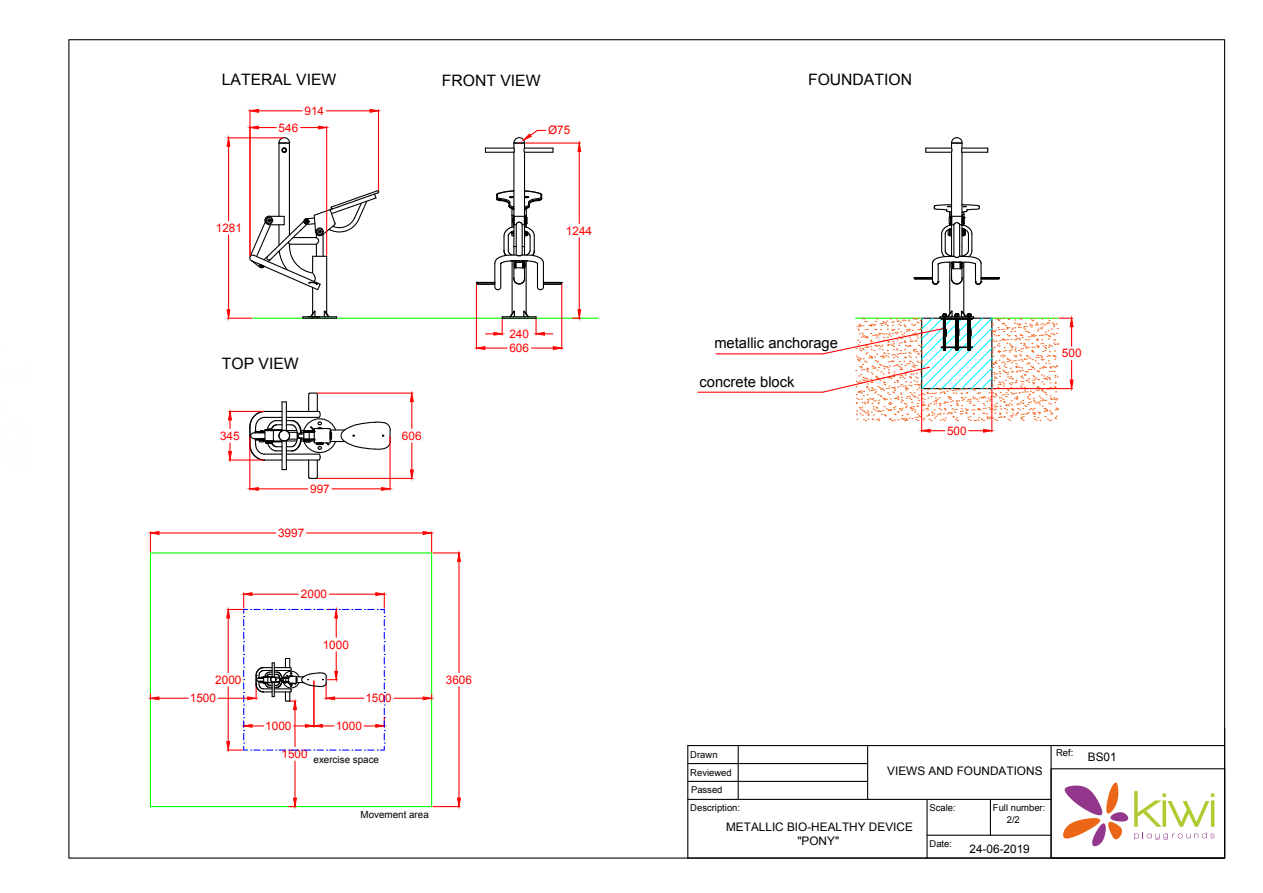
<style>
.page{position:relative;width:1263px;height:893px;background:#fff}
.page>*{position:absolute;margin:0;border:0;box-sizing:border-box;transform-origin:0 0}
.t1{font:15.75px "Arial";color:#000}
.t2{font:14.7px "Arial";color:#000}
.t3{font:11.85px/18.3px "Arial";color:#f00}
.t4{font:11.85px/14.2px "Arial";color:#000;text-align:center}
.t5{font:9.9px "Arial";color:#000}
.t6{font:9.45px/17.9px "Arial";color:#000}
.s1{font-size:11.85px}
</style>
<div class="page">
<hr style="left:991px;top:390px;width:1px;height:42px;background:#f00">
<hr style="left:921px;top:390px;width:1px;height:42px;background:#f00">
<svg style="left:969px;top:429px;width:23px;height:4px"></svg>
<svg style="left:921px;top:429px;width:24px;height:4px"></svg>
<hr style="left:698px;top:392px;width:125px;height:1px;background:#f00">
<hr style="left:716px;top:353px;width:107px;height:1px;background:#f00">
<hr style="left:253px;top:318px;width:345px;height:1px;background:#0f0">
<hr style="left:951px;top:152px;width:1px;height:64px;background:#000">
<hr style="left:961px;top:152px;width:1px;height:64px;background:#000">
<hr style="left:949px;top:262px;width:1px;height:52px;background:#000">
<hr style="left:963px;top:262px;width:1px;height:52px;background:#000">
<svg style="left:925px;top:137px;width:63px;height:16px"></svg>
<svg style="left:913px;top:204px;width:87px;height:81px"></svg>
<svg style="left:821px;top:310px;width:253px;height:111px"></svg>
<hr style="left:289px;top:143px;width:1px;height:92px;background:#000">
<hr style="left:278px;top:143px;width:1px;height:73px;background:#000">
<svg style="left:278px;top:137px;width:13px;height:16px"></svg>
<hr style="left:526px;top:261px;width:1px;height:53px;background:#000">
<hr style="left:512px;top:261px;width:1px;height:53px;background:#000">
<hr style="left:502px;top:316px;width:34px;height:1px;background:#000">
<hr style="left:502px;top:318px;width:34px;height:1px;background:#000">
<div style="left:150px;top:552px;width:282px;height:255px;border:1px solid #0f0"></div>
<hr style="left:159px;top:532px;width:117px;height:1px;background:#f00">
<hr style="left:306px;top:532px;width:117px;height:1px;background:#f00">
<svg style="left:150px;top:531px;width:10px;height:21px"></svg>
<hr style="left:458px;top:561px;width:1px;height:112px;background:#f00">
<hr style="left:458px;top:687px;width:1px;height:111px;background:#f00">
<svg style="left:422px;top:531px;width:39px;height:31px"></svg>
<svg style="left:433px;top:797px;width:28px;height:10px"></svg>
<hr style="left:294px;top:761px;width:1px;height:37px;background:#f00">
<svg style="left:289px;top:797px;width:8px;height:10px"></svg>
<svg style="left:394px;top:695px;width:38px;height:5px"></svg>
<hr style="left:218px;top:698px;width:30px;height:1px;background:#f00">
<svg style="left:150px;top:694px;width:38px;height:6px"></svg>
<svg style="left:249px;top:392px;width:142px;height:87px"></svg>
<hr style="left:229px;top:411px;width:34px;height:1px;background:#f00">
<hr style="left:229px;top:459px;width:34px;height:2px;background:#f00">
<svg style="left:228px;top:411px;width:4px;height:18px"></svg>
<svg style="left:228px;top:443px;width:4px;height:18px"></svg>
<hr style="left:317px;top:393px;width:96px;height:1px;background:#f00">
<hr style="left:317px;top:478px;width:96px;height:1px;background:#f00">
<svg style="left:410px;top:392px;width:4px;height:37px"></svg>
<svg style="left:410px;top:443px;width:4px;height:36px"></svg>
<hr style="left:249px;top:437px;width:1px;height:53px;background:#f00">
<hr style="left:389px;top:437px;width:2px;height:53px;background:#f00">
<hr style="left:258px;top:488px;width:50px;height:1px;background:#f00">
<hr style="left:332px;top:488px;width:50px;height:1px;background:#f00">
<svg style="left:249px;top:487px;width:10px;height:4px"></svg>
<svg style="left:381px;top:487px;width:10px;height:4px"></svg>
<svg style="left:226px;top:592px;width:159px;height:159px"></svg>
<hr style="left:249px;top:110px;width:1px;height:146px;background:#f00">
<hr style="left:378px;top:110px;width:1px;height:80px;background:#f00">
<hr style="left:258px;top:110px;width:44px;height:1px;background:#f00">
<hr style="left:326px;top:110px;width:44px;height:1px;background:#f00">
<svg style="left:249px;top:109px;width:10px;height:4px"></svg>
<svg style="left:369px;top:109px;width:10px;height:4px"></svg>
<hr style="left:326px;top:126px;width:1px;height:129px;background:#f00">
<svg style="left:301px;top:125px;width:26px;height:5px"></svg>
<svg style="left:249px;top:125px;width:27px;height:5px"></svg>
<hr style="left:227px;top:137px;width:56px;height:1px;background:#f00">
<hr style="left:228px;top:146px;width:1px;height:75px;background:#f00">
<svg style="left:226px;top:137px;width:5px;height:10px"></svg>
<svg style="left:226px;top:190px;width:154px;height:129px"></svg>
<svg style="left:475px;top:129px;width:88px;height:162px"></svg>
<hr style="left:526px;top:143px;width:54px;height:1px;background:#f00">
<hr style="left:579px;top:152px;width:1px;height:72px;background:#f00">
<hr style="left:579px;top:238px;width:1px;height:72px;background:#f00">
<svg style="left:577px;top:142px;width:4px;height:10px"></svg>
<svg style="left:572px;top:309px;width:9px;height:10px"></svg>
<hr style="left:561px;top:285px;width:1px;height:64px;background:#f00">
<hr style="left:476px;top:285px;width:1px;height:64px;background:#f00">
<svg style="left:531px;top:346px;width:31px;height:4px"></svg>
<svg style="left:476px;top:346px;width:31px;height:4px"></svg>
<svg style="left:522px;top:310px;width:31px;height:26px"></svg>
<svg style="left:485px;top:310px;width:31px;height:26px"></svg>
<hr style="left:688px;top:745px;width:536px;height:1px;background:#000">
<hr style="left:688px;top:763px;width:180px;height:1px;background:#000">
<hr style="left:688px;top:781px;width:180px;height:1px;background:#000">
<hr style="left:688px;top:799px;width:363px;height:1px;background:#000">
<hr style="left:927px;top:835px;width:124px;height:1px;background:#000">
<hr style="left:1050px;top:746px;width:1px;height:112px;background:#000">
<hr style="left:1224px;top:728px;width:1px;height:130px;background:#000">
<hr style="left:687px;top:746px;width:1px;height:112px;background:#000">
<hr style="left:926px;top:799px;width:1px;height:59px;background:#000">
<hr style="left:990px;top:799px;width:1px;height:36px;background:#000">
<hr style="left:738px;top:746px;width:1px;height:53px;background:#000">
<hr style="left:867px;top:746px;width:1px;height:53px;background:#000">
<hr style="left:688px;top:857px;width:536px;height:2px;background:#000">
<div style="left:1050px;top:768px;width:175px;height:91px;border:1px solid #000"></div>
<svg style="left:1063px;top:782px;width:65px;height:64px"></svg>
<svg style="left:1134px;top:791px;width:80px;height:49px"></svg>
<h1 class="t1" style="left:222px;top:70px;width:116px">LATERAL VIEW</h1>
<h1 class="t1" style="left:442px;top:70px;width:100px">FRONT VIEW</h1>
<p class="t3" style="left:304px;top:102px;width:21px">914</p>
<p class="t3" style="left:279px;top:119px;width:21px">546</p>
<p class="t3" style="left:548px;top:121px;width:24px">Ø75</p>
<p class="t3" style="left:216px;top:219px;width:28px">1281</p>
<p class="t3" style="left:566px;top:222px;width:28px">1244</p>
<h1 class="t1" style="left:222px;top:353px;width:78px">TOP VIEW</h1>
<p class="t3" style="left:220px;top:427px;width:21px">345</p>
<p class="t3" style="left:402px;top:427px;width:21px">606</p>
<p class="t3" style="left:310px;top:480px;width:21px">997</p>
<p class="t3" style="left:278px;top:524px;width:28px">3997</p>
<p class="t3" style="left:190px;top:671px;width:53px;text-indent:25px">2000<br>1500</p>
<p class="t3" style="left:301px;top:585px;width:28px">2000</p>
<p class="t3" style="left:323px;top:635px;width:28px">1000</p>
<p class="t3" style="left:365px;top:689px;width:28px">1500</p>
<p class="t3" style="left:265px;top:717px;width:28px">1000</p>
<p class="t3" style="left:336px;top:717px;width:28px">1000</p>
<p class="t3" style="left:281px;top:745px;width:28px">1500</p>
<p class="t5" style="left:314px;top:753px;width:67px">exercise space</p>
<p class="t3" style="left:446px;top:671px;width:28px">3606</p>
<p class="t5" style="left:360px;top:808px;width:70px">Movement area</p>
<p class="t3" style="left:509px;top:325px;width:21px">240</p>
<p class="t3" style="left:509px;top:339px;width:21px">606</p>
<h1 class="t1" style="left:808px;top:70px;width:105px">FOUNDATION</h1>
<p class="t2" style="left:714px;top:334px;width:125px">metallic anchorage</p>
<p class="t2" style="left:699px;top:372px;width:97px">concrete block</p>
<p class="t3" style="left:947px;top:422px;width:21px">500</p>
<p class="t3" style="left:1062px;top:344px;width:21px">500</p>
<p class="t6" style="left:690px;top:746px;width:51px">Drawn<br>Reviewed<br>Passed<br>Description:</p>
<p class="t4" style="left:726px;top:819px;width:188px">METALLIC BIO-HEALTHY DEVICE "PONY"</p>
<p class="t4" style="left:887px;top:764px;width:157px">VIEWS AND FOUNDATIONS</p>
<p class="t6" style="left:929px;top:799px;width:28px">Scale:</p>
<p class="t6" style="left:1007px;top:802px;width:40px;line-height:11.4px;text-indent:-14px">Full number:<br>2/2</p>
<p class="t6" style="left:929px;top:835px;width:24px">Date:</p>
<p class="t4" style="left:969px;top:841px;width:62px">24-06-2019</p>
<p class="t6" style="left:1056px;top:744px;width:62px">Ref: <span class="s1">BS01</span></p>
</div>
